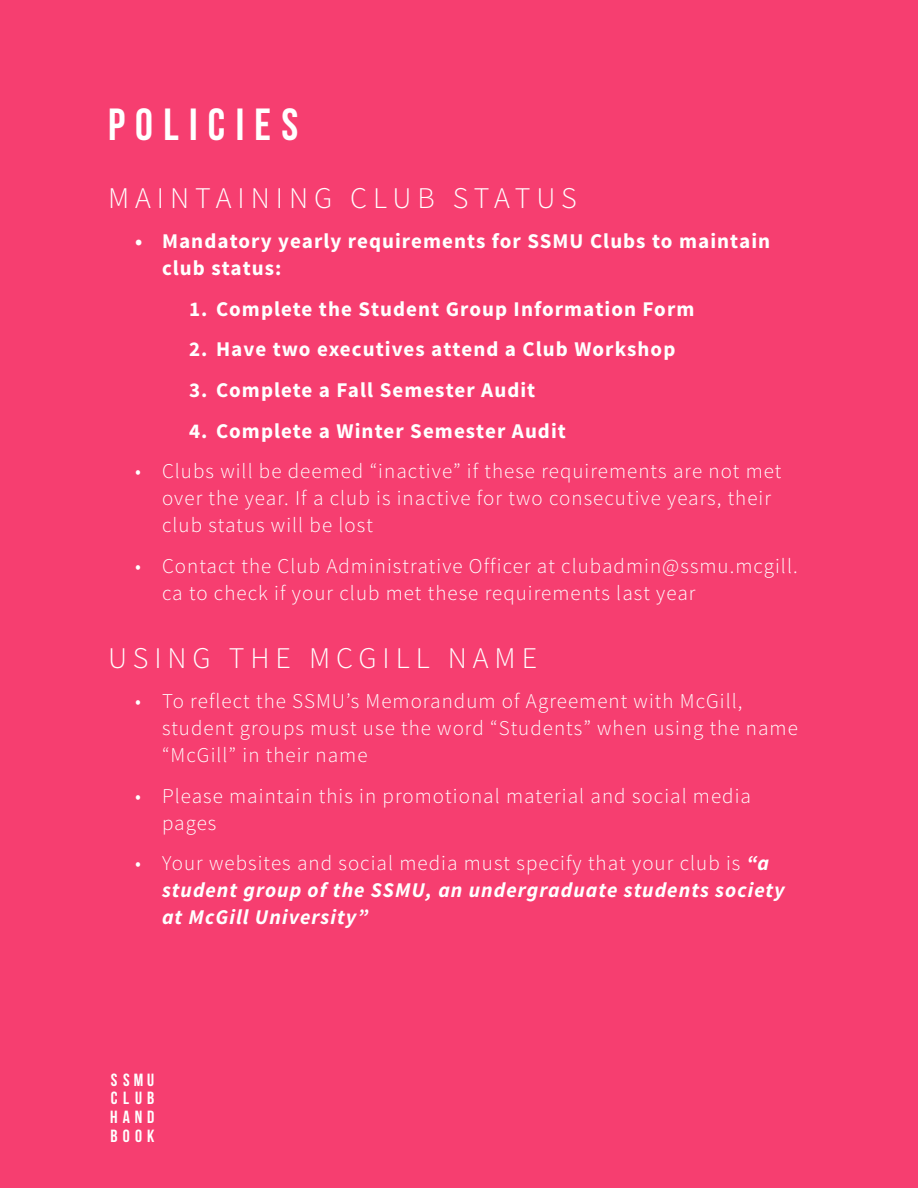
<style>
.page{position:relative;width:918px;height:1188px;background:#f63e70}
.page>*{position:absolute;margin:0;border:0;box-sizing:border-box;transform-origin:0 0}
.t1{font:700 45px "Bebas Neue";letter-spacing:.23em;color:#fff}
.t2{font:300 30px "Source Sans Pro";letter-spacing:.2em;color:#fff}
.t3{font:300 21px/27px "Source Sans Pro";letter-spacing:.05em;color:#fff}
.t4{font:700 21px/27px "Source Sans Pro";letter-spacing:.05em;color:#fff}
.t5{font:italic 700 21px/27px "Source Sans Pro";letter-spacing:.05em;color:#fff}
.t6{font:700 17.7px/18.6px "Bebas Neue";color:#fff;text-align:justify}
.s1{font-weight:300;font-style:normal}
</style>
<div class="page">
<h1 class="t1" style="left:108px;top:99px;width:192px">POLICIES</h1>
<h2 class="t2" style="left:108px;top:180px;width:470px">MAINTAINING CLUB STATUS</h2>
<p class="t4" style="left:162px;top:229px;width:610px;text-indent:-27px">• Mandatory yearly requirements for SSMU Clubs to maintain club status:</p>
<p class="t4" style="left:189px;top:296px;width:507px">1. Complete the Student Group Information Form</p>
<p class="t4" style="left:189px;top:337px;width:488px">2. Have two executives attend a Club Workshop</p>
<p class="t4" style="left:189px;top:377px;width:348px">3. Complete a Fall Semester Audit</p>
<p class="t4" style="left:189px;top:418px;width:378px">4. Complete a Winter Semester Audit</p>
<p class="t3" style="left:162px;top:458px;width:621px;text-indent:-27px">• Clubs will be deemed “inactive” if these requirements are not met over the year. If a club is inactive for two consecutive years, their club status will be lost</p>
<p class="t3" style="left:162px;top:552px;width:637px;text-indent:-27px">• Contact the Club Administrative Officer at clubadmin@ssmu.mcgill. ca to check if your club met these requirements last year</p>
<h2 class="t2" style="left:108px;top:640px;width:431px">USING THE MCGILL NAME</h2>
<p class="t3" style="left:162px;top:688px;width:637px;text-indent:-27px">• To reflect the SSMU’s Memorandum of Agreement with McGill, student groups must use the word “Students” when using the name “McGill” in their name</p>
<p class="t3" style="left:162px;top:783px;width:591px;text-indent:-27px">• Please maintain this in promotional material and social media pages</p>
<p class="t5" style="left:162px;top:850px;width:624px;text-indent:-27px"><span class="s1">• Your websites and social media must specify that your club is</span> “a student group of the SSMU, an undergraduate students society at McGill University”</p>
<p class="t6" style="left:110px;top:1070px;width:46px">S SMU C L U B H A N D B O O K</p>
</div>
